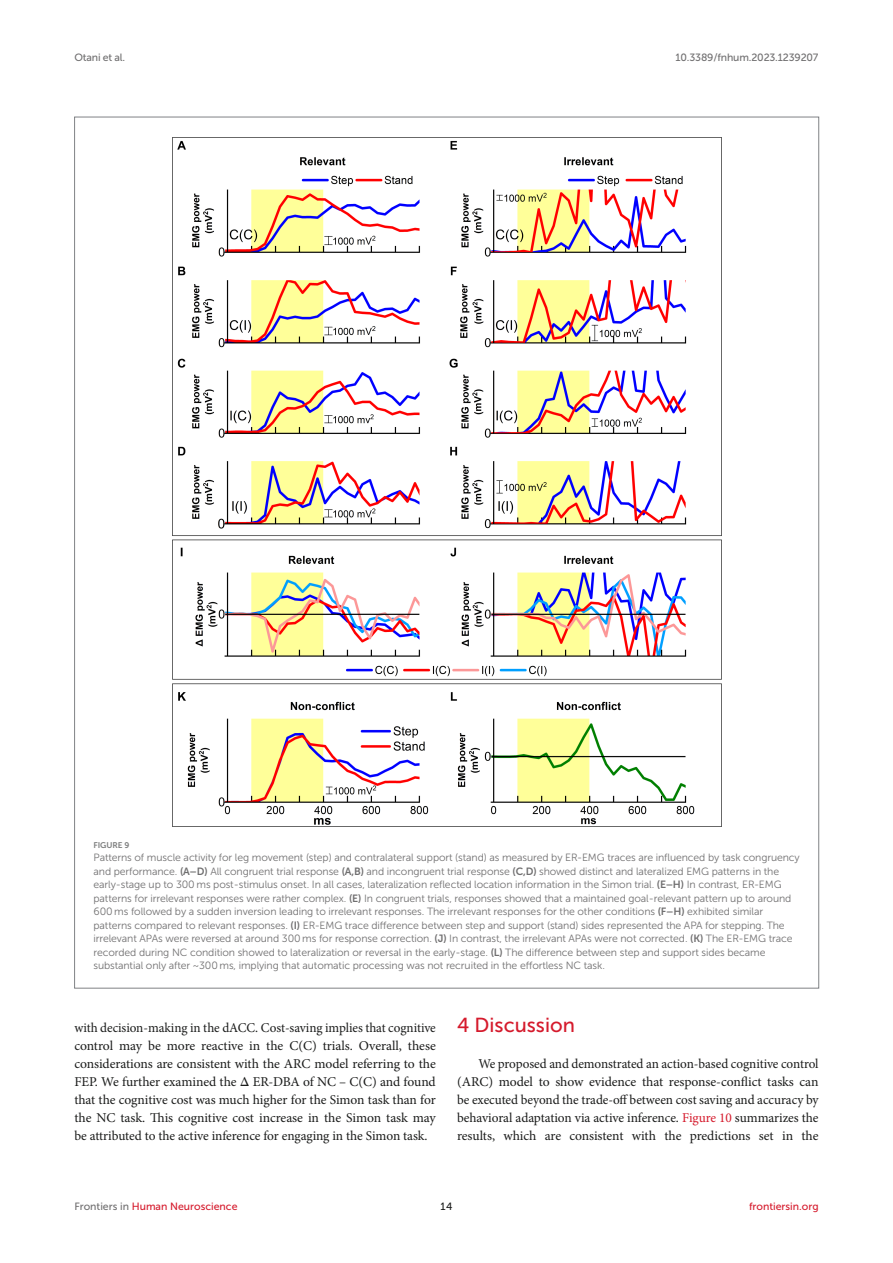
<style>
.page{position:relative;width:893px;height:1263px;background:#fff}
.page>*{position:absolute;margin:0;border:0;box-sizing:border-box;transform-origin:0 0}
.HEAD_1{font:20.25px "Museo Sans 500";color:#d51a2c}
.TEXT_FLUSH{font:13.5px/18px "Minion Pro";letter-spacing:-.005em;color:#1b1c1b;text-align:justify}
.FIG_LEG{font:10.5px/13.5px "Museo Sans 300";letter-spacing:-.01em;color:#706f70}
.t1{font:10.5px "Museo Sans 500";color:#d51a2c}
.t2{font:10.5px "Museo Sans 500";letter-spacing:-.015em;color:#706f70}
.t3{font:10.5px "Museo Sans 500";color:#1b1c1b}
.FIG_HD{font:8.25px "Museo Sans 700";letter-spacing:-.01em;color:#7e7f7f}
.s1{font-family:"Museo Sans 700"}
.s2{font-family:"STIX General"}
.s3{color:#d51a2c}
.s4{color:#706f70}
</style>
<div class="page">
<img style="left:172px;top:137px;width:550px;height:690px">
<p class="t2" style="left:74px;top:51px;width:52px">Otani et al.</p>
<p class="t2" style="left:676px;top:51px;width:144px">10.3389/fnhum.2023.1239207</p>
<p class="FIG_HD" style="left:94px;top:840px;width:37px">FIGURE 9</p>
<p class="FIG_LEG" style="left:94px;top:851px;width:708px">Patterns of muscle activity for leg movement (step) and contralateral support (stand) as measured by ER-EMG traces are influenced by task congruency and performance. <span class="s1">(A–D)</span> All congruent trial response <span class="s1">(A,B)</span> and incongruent trial response <span class="s1">(C,D)</span> showed distinct and lateralized EMG patterns in the early-stage up to 300 ms post-stimulus onset. In all cases, lateralization reflected location information in the Simon trial. <span class="s1">(E–H)</span> In contrast, ER-EMG patterns for irrelevant responses were rather complex. <span class="s1">(E)</span> In congruent trials, responses showed that a maintained goal-relevant pattern up to around 600 ms followed by a sudden inversion leading to irrelevant responses. The irrelevant responses for the other conditions <span class="s1">(F–H)</span> exhibited similar patterns compared to relevant responses. <span class="s1">(I)</span> ER-EMG trace difference between step and support (stand) sides represented the APA for stepping. The irrelevant APAs were reversed at around 300 ms for response correction. <span class="s1">(J)</span> In contrast, the irrelevant APAs were not corrected. <span class="s1">(K)</span> The ER-EMG trace recorded during NC condition showed to lateralization or reversal in the early-stage. <span class="s1">(L)</span> The difference between step and support sides became substantial only after ~300 ms, implying that automatic processing was not recruited in the effortless NC task.</p>
<p class="TEXT_FLUSH" style="left:74px;top:1019px;width:363px">with decision-making in the dACC. Cost-saving implies that cognitive control may be more reactive in the C(C) trials. Overall, these considerations are consistent with the ARC model referring to the FEP. We further examined the <span class="s2">Δ</span> ER-DBA of NC – C(C) and found that the cognitive cost was much higher for the Simon task than for the NC task. This cognitive cost increase in the Simon task may be attributed to the active inference for engaging in the Simon task.</p>
<p class="HEAD_1" style="left:457px;top:1014px;width:119px">4 Discussion</p>
<p class="TEXT_FLUSH" style="left:457px;top:1055px;width:363px;text-indent:21px">We proposed and demonstrated an action-based cognitive control (ARC) model to show evidence that response-conflict tasks can be executed beyond the trade-off between cost saving and accuracy by behavioral adaptation via active inference. <span class="s3">Figure 10</span> summarizes the results, which are consistent with the predictions set in the</p>
<p class="t1" style="left:74px;top:1200px;width:165px"><span class="s4">Frontiers in</span> Human Neuroscience</p>
<p class="t3" style="left:441px;top:1200px;width:13px">14</p>
<p class="t1" style="left:749px;top:1200px;width:71px">frontiersin.org</p>
</div>
